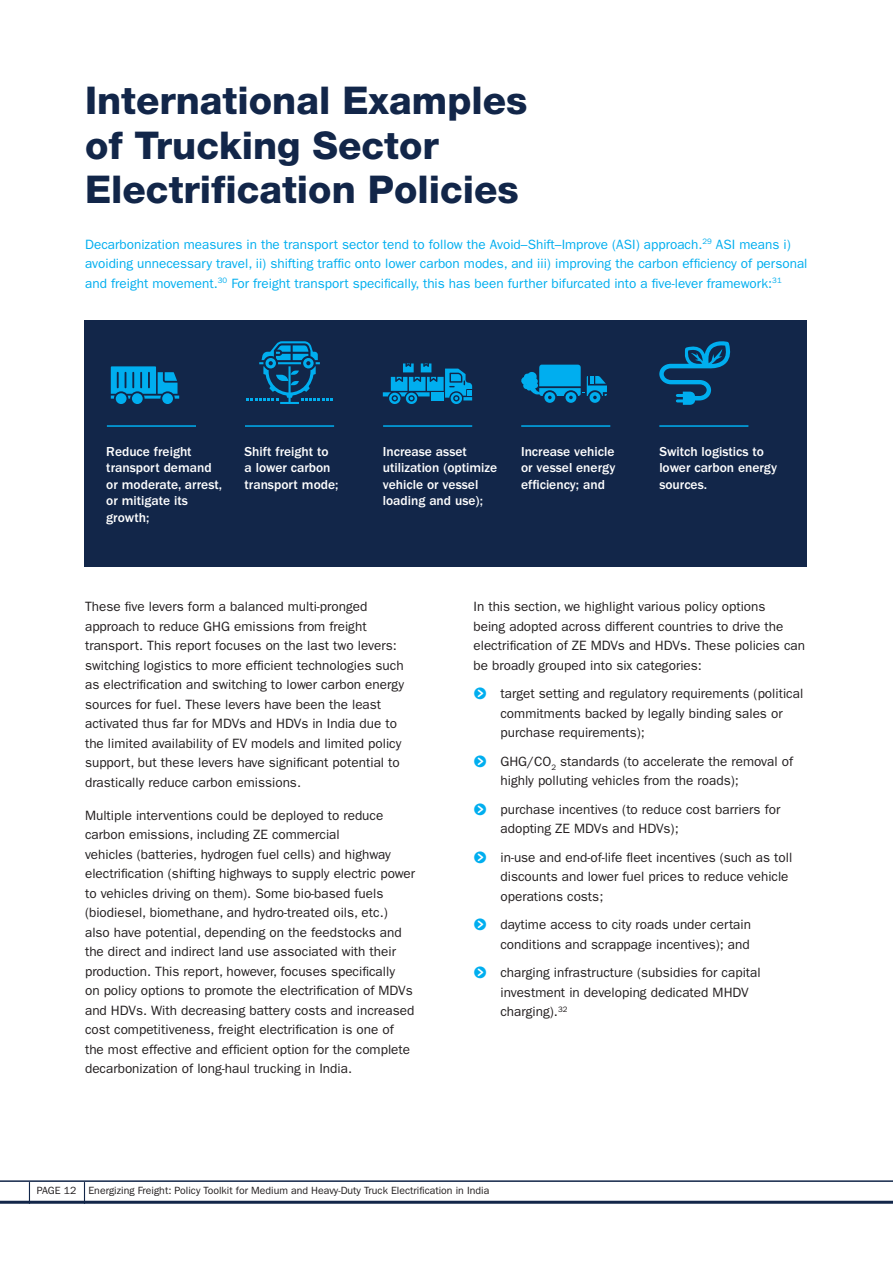
<style>
.page{position:relative;width:893px;height:1263px;background:#fff}
.page>*{position:absolute;margin:0;border:0;box-sizing:border-box;transform-origin:0 0}
.SUB_HEAD_LVL_2{font:800 38.25px/44.2px "Helvetica Neue";color:#122649}
.body{font:13.5px/19.5px "ITC Franklin Gothic Std";color:#231f20}
.body-2{font:13.5px/19.5px "ITC Franklin Gothic Std";color:#00aeef}
.body-3{font:500 13.5px/16.5px "ITC Franklin Gothic Std";color:#fff}
.t1{font:10.5px "ITC Franklin Gothic Std";color:#231f20}
</style>
<div class="page">
<hr style="left:0;top:1201px;width:893px;height:3px;background:#122649">
<hr style="left:0;top:1180px;width:893px;height:2px;background:#122649">
<svg style="left:29px;top:1182px;width:1px;height:19px"></svg>
<svg style="left:84px;top:1182px;width:1px;height:19px"></svg>
<div style="left:85px;top:320px;width:722px;height:247px;background:#122649"></div>
<hr style="left:107px;top:425px;width:89px;height:2px;background:#00aeef">
<hr style="left:245px;top:425px;width:89px;height:2px;background:#00aeef">
<hr style="left:383px;top:425px;width:89px;height:2px;background:#00aeef">
<hr style="left:521px;top:425px;width:89px;height:2px;background:#00aeef">
<hr style="left:659px;top:425px;width:89px;height:2px;background:#00aeef">
<svg style="left:111px;top:366px;width:68px;height:33px"></svg>
<div style="left:162px;top:393px;width:11px;height:11px;background:#00aeef;border-radius:50%"></div>
<div style="left:132px;top:393px;width:11px;height:11px;background:#00aeef;border-radius:50%"></div>
<div style="left:116px;top:393px;width:11px;height:11px;background:#00aeef;border-radius:50%"></div>
<svg style="left:247px;top:341px;width:85px;height:63px"></svg>
<svg style="left:383px;top:363px;width:89px;height:41px"></svg>
<svg style="left:521px;top:365px;width:86px;height:38px"></svg>
<svg style="left:659px;top:341px;width:72px;height:64px"></svg>
<p class="SUB_HEAD_LVL_2" style="left:85px;top:79px;width:444px">International Examples of Trucking Sector<br>Electrification Policies</p>
<p class="body-2" style="left:85px;top:234px;width:724px">Decarbonization measures in the transport sector tend to follow the Avoid–Shift–Improve (ASI) approach.<sup>29</sup> ASI means i) avoiding unnecessary travel, ii) shifting traffic onto lower carbon modes, and iii) improving the carbon efficiency of personal and freight movement.<sup>30</sup> For freight transport specifically, this has been further bifurcated into a five-lever framework:<sup>31</sup></p>
<p class="body-3" style="left:106px;top:443px;width:117px">Reduce freight transport demand or moderate, arrest, or mitigate its growth;</p>
<p class="body-3" style="left:245px;top:443px;width:95px">Shift freight to a lower carbon transport mode;</p>
<p class="body-3" style="left:383px;top:443px;width:116px">Increase asset utilization (optimize vehicle or vessel loading and use);</p>
<p class="body-3" style="left:521px;top:443px;width:96px;text-align:justify">Increase vehicle or vessel energy efficiency; and</p>
<p class="body-3" style="left:659px;top:443px;width:119px">Switch logistics to lower carbon energy sources.</p>
<p class="body" style="left:85px;top:597px;width:321px">These five levers form a balanced multi-pronged approach to reduce GHG emissions from freight transport. This report focuses on the last two levers: switching logistics to more efficient technologies such as electrification and switching to lower carbon energy sources for fuel. These levers have been the least activated thus far for MDVs and HDVs in India due to the limited availability of EV models and limited policy support, but these levers have significant potential to drastically reduce carbon emissions.</p>
<p class="body" style="left:85px;top:805px;width:332px">Multiple interventions could be deployed to reduce carbon emissions, including ZE commercial<br>vehicles (batteries, hydrogen fuel cells) and highway electrification (shifting highways to supply electric power to vehicles driving on them). Some bio-based fuels (biodiesel, biomethane, and hydro-treated oils, etc.) also have potential, depending on the feedstocks and the direct and indirect land use associated with their production. This report, however, focuses specifically<br>on policy options to promote the electrification of MDVs and HDVs. With decreasing battery costs and increased cost competitiveness, freight electrification is one of the most effective and efficient option for the complete decarbonization of long-haul trucking in India.</p>
<p class="body" style="left:473px;top:597px;width:333px">In this section, we highlight various policy options<br>being adopted across different countries to drive the electrification of ZE MDVs and HDVs. These policies can be broadly grouped into six categories:</p>
<p class="body" style="left:500px;top:684px;width:304px">target setting and regulatory requirements (political commitments backed by legally binding sales or purchase requirements);</p>
<p class="body" style="left:500px;top:751px;width:294px">GHG/CO<sub>2</sub> standards (to accelerate the removal of highly polluting vehicles from the roads);</p>
<p class="body" style="left:500px;top:799px;width:281px">purchase incentives (to reduce cost barriers for adopting ZE MDVs and HDVs);</p>
<p class="body" style="left:500px;top:847px;width:293px">in-use and end-of-life fleet incentives (such as toll discounts and lower fuel prices to reduce vehicle operations costs;</p>
<p class="body" style="left:500px;top:915px;width:252px">daytime access to city roads under certain conditions and scrappage incentives); and</p>
<p class="body" style="left:500px;top:963px;width:262px">charging infrastructure (subsidies for capital investment in developing dedicated MHDV charging).<sup>32</sup></p>
<p class="t1" style="left:37px;top:1184px;width:454px">PAGE 12 Energizing Freight: Policy Toolkit for Medium and Heavy-Duty Truck Electrification in India</p>
</div>
